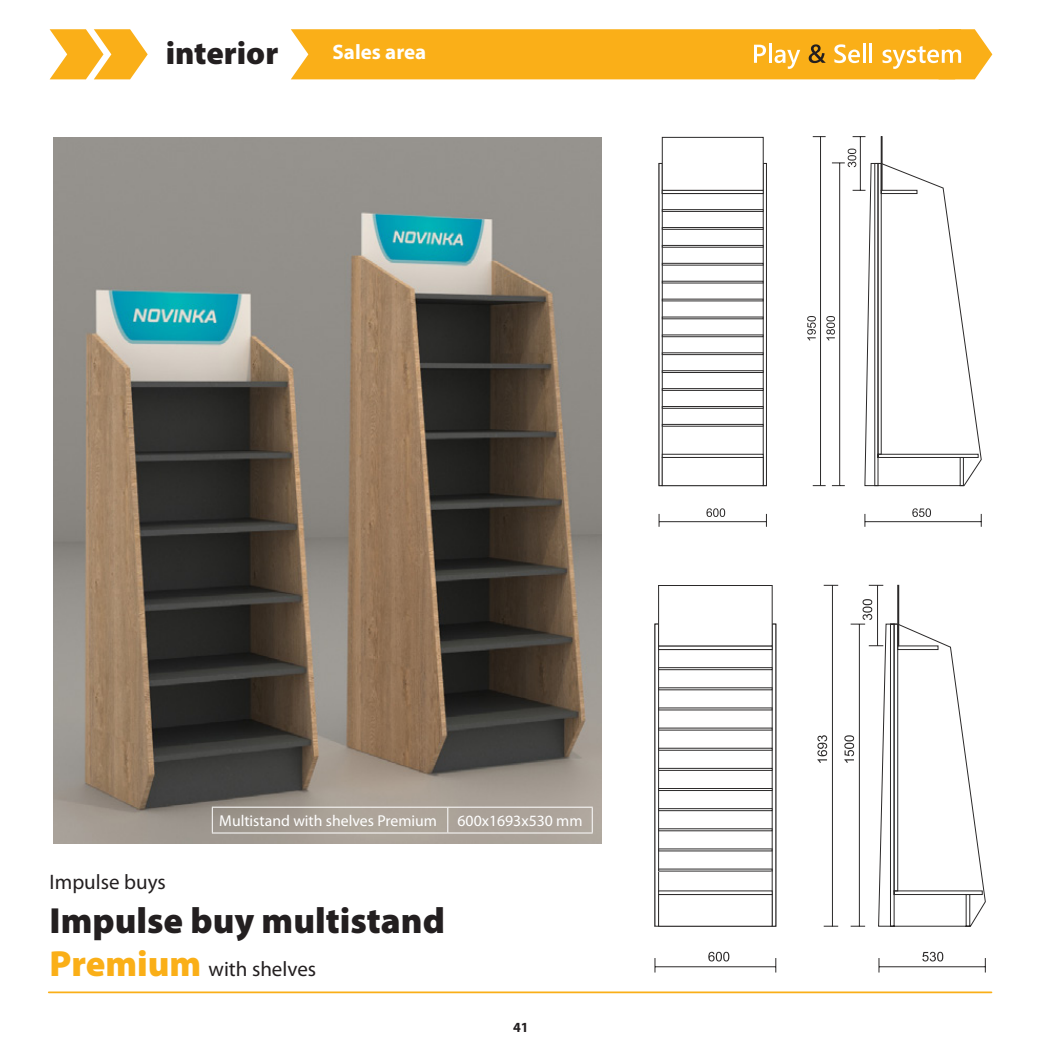
<style>
.page{position:relative;width:1042px;height:1042px;background:#fff}
.page>*{position:absolute;margin:0;border:0;box-sizing:border-box;transform-origin:0 0}
.t1{font:900 36.4px "Myriad Pro";color:#231f20}
.t2{font:900 32.38px "Myriad Pro";color:#231f20}
.t3{font:21px "Myriad Pro";color:#231f20}
.t4{font:700 21px "Myriad Pro";color:#fff}
.t5{font:15.75px "Myriad Pro";color:#fff}
.t6{font:700 14px "Myriad Pro";color:#231f20}
.s1{font-weight:900;font-size:36.4px;color:#faaf18}
</style>
<div class="page">
<img style="left:53px;top:137px;width:548px;height:706px">
<hr style="left:49px;top:991px;width:942px;height:2px;background:#faaf18">
<svg style="left:50px;top:29px;width:98px;height:50px"></svg>
<svg style="left:291px;top:29px;width:701px;height:50px;background:#f9b326"></svg>
<svg style="left:658px;top:162px;width:324px;height:324px"></svg>
<svg style="left:981px;top:514px;width:1px;height:13px"></svg>
<hr style="left:865px;top:521px;width:116px;height:1px;background:#2b2929">
<svg style="left:864px;top:514px;width:1px;height:13px"></svg>
<svg style="left:912px;top:508px;width:19px;height:9px"></svg>
<svg style="left:852px;top:136px;width:13px;height:1px"></svg>
<hr style="left:860px;top:137px;width:1px;height:53px;background:#2b2929">
<svg style="left:847px;top:149px;width:9px;height:14px"></svg>
<div style="left:881px;top:136px;width:1px;height:55px;border:1px solid #2b2929"></div>
<svg style="left:813px;top:136px;width:12px;height:1px"></svg>
<hr style="left:820px;top:137px;width:1px;height:349px;background:#2b2929">
<svg style="left:766px;top:514px;width:1px;height:13px"></svg>
<hr style="left:659px;top:521px;width:107px;height:1px;background:#2b2929">
<svg style="left:659px;top:514px;width:1px;height:13px"></svg>
<svg style="left:706px;top:508px;width:19px;height:9px"></svg>
<svg style="left:661px;top:163px;width:257px;height:323px"></svg>
<div style="left:662px;top:209px;width:101px;height:3px;background:#fff;border:1px solid #2b2929"></div>
<div style="left:662px;top:227px;width:101px;height:3px;background:#fff;border:1px solid #2b2929"></div>
<div style="left:662px;top:245px;width:101px;height:3px;background:#fff;border:1px solid #2b2929"></div>
<div style="left:662px;top:263px;width:101px;height:2px;background:#fff;border:1px solid #2b2929"></div>
<div style="left:662px;top:281px;width:101px;height:2px;background:#fff;border:1px solid #2b2929"></div>
<hr style="left:662px;top:299px;width:101px;height:2px;background:#fff">
<hr style="left:662px;top:317px;width:101px;height:2px;background:#fff">
<div style="left:662px;top:334px;width:101px;height:3px;background:#fff;border:1px solid #2b2929"></div>
<div style="left:662px;top:352px;width:101px;height:3px;background:#fff;border:1px solid #2b2929"></div>
<div style="left:662px;top:370px;width:101px;height:3px;background:#fff;border:1px solid #2b2929"></div>
<div style="left:662px;top:388px;width:101px;height:3px;background:#fff;border:1px solid #2b2929"></div>
<svg style="left:662px;top:191px;width:101px;height:3px"></svg>
<div style="left:662px;top:406px;width:101px;height:3px;background:#fff;border:1px solid #2b2929"></div>
<div style="left:662px;top:424px;width:101px;height:2px;background:#fff;border:1px solid #2b2929"></div>
<div style="left:662px;top:137px;width:101px;height:54px;background:#fff;border:1px solid #2b2929"></div>
<svg style="left:844px;top:584px;width:142px;height:343px"></svg>
<svg style="left:824px;top:585px;width:14px;height:1px"></svg>
<hr style="left:832px;top:585px;width:1px;height:341px;background:#2b2929">
<svg style="left:824px;top:926px;width:14px;height:1px"></svg>
<svg style="left:817px;top:735px;width:10px;height:28px"></svg>
<svg style="left:985px;top:958px;width:1px;height:14px"></svg>
<hr style="left:879px;top:966px;width:106px;height:1px;background:#2b2929">
<svg style="left:878px;top:958px;width:1px;height:14px"></svg>
<svg style="left:922px;top:952px;width:21px;height:9px"></svg>
<svg style="left:772px;top:624px;width:4px;height:302px"></svg>
<div style="left:654px;top:624px;width:5px;height:302px;border:1px solid #2b2929"></div>
<svg style="left:775px;top:958px;width:1px;height:14px"></svg>
<hr style="left:655px;top:966px;width:121px;height:1px;background:#2b2929">
<svg style="left:654px;top:958px;width:1px;height:14px"></svg>
<svg style="left:708px;top:952px;width:21px;height:9px"></svg>
<div style="left:658px;top:894px;width:114px;height:32px;background:#fff"></div>
<div style="left:658px;top:890px;width:114px;height:5px;border:1px solid #2b2929"></div>
<div style="left:893px;top:624px;width:5px;height:267px;border:1px solid #2b2929"></div>
<div style="left:658px;top:667px;width:114px;height:3px;background:#fff;border:1px solid #2b2929"></div>
<hr style="left:658px;top:687px;width:114px;height:3px;background:#fff">
<hr style="left:658px;top:707px;width:114px;height:3px;background:#fff">
<hr style="left:658px;top:727px;width:114px;height:3px;background:#fff">
<div style="left:658px;top:748px;width:114px;height:2px;background:#fff;border:1px solid #2b2929"></div>
<div style="left:658px;top:768px;width:114px;height:3px;background:#fff;border:1px solid #2b2929"></div>
<div style="left:658px;top:788px;width:114px;height:3px;background:#fff;border:1px solid #2b2929"></div>
<div style="left:658px;top:808px;width:114px;height:3px;background:#fff;border:1px solid #2b2929"></div>
<hr style="left:658px;top:828px;width:114px;height:3px;background:#fff">
<hr style="left:658px;top:848px;width:114px;height:3px;background:#fff">
<div style="left:897px;top:645px;width:41px;height:5px;border:1px solid #2b2929"></div>
<svg style="left:658px;top:646px;width:114px;height:4px"></svg>
<div style="left:658px;top:585px;width:114px;height:61px;background:#fff;border:1px solid #2b2929"></div>
<hr style="left:212px;top:807px;width:236px;height:1px;background:#fff">
<svg style="left:212px;top:807px;width:1px;height:25px"></svg>
<hr style="left:212px;top:832px;width:236px;height:1px;background:#fff">
<hr style="left:448px;top:807px;width:145px;height:1px;background:#fff">
<svg style="left:592px;top:807px;width:1px;height:25px"></svg>
<hr style="left:448px;top:832px;width:145px;height:1px;background:#fff">
<svg style="left:447px;top:807px;width:1px;height:25px"></svg>
<h2 class="t2" style="left:166px;top:31px;width:114px">interior</h2>
<h3 class="t4" style="left:332px;top:38px;width:95px">Sales area</h3>
<p class="t5" style="left:219px;top:811px;width:219px">Multistand with shelves Premium</p>
<p class="t5" style="left:457px;top:811px;width:126px">600x1693x530 mm</p>
<h3 class="t3" style="left:50px;top:869px;width:118px">Impulse buys</h3>
<h1 class="t1" style="left:50px;top:896px;width:397px">Impulse buy multistand</h1>
<h3 class="t3" style="left:50px;top:956px;width:268px"><span class="s1">Premium</span> with shelves</h3>
<p class="t6" style="left:513px;top:1018px;width:17px">41</p>
</div>
